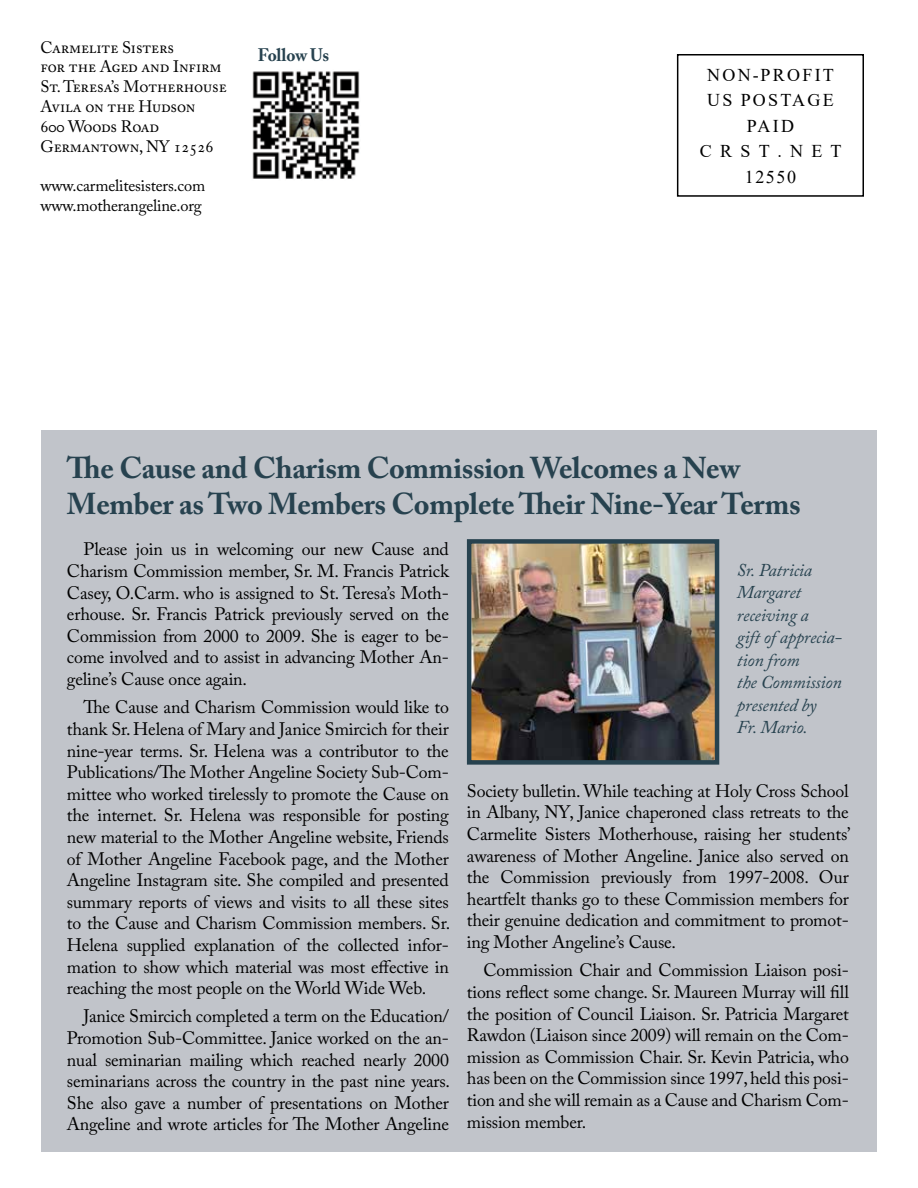
<style>
.page{position:relative;width:918px;height:1188px;background:#fff}
.page>*{position:absolute;margin:0;border:0;box-sizing:border-box;transform-origin:0 0}
.t1{font:700 30px/36px "Adobe Caslon Pro";letter-spacing:-.01em;color:#27424f}
.t2{font:18px/21.6px "Adobe Caslon Pro";letter-spacing:-.01em;color:#000;text-align:justify}
.t3{font:italic 18px/22.5px "Adobe Caslon Pro";letter-spacing:-.01em;color:#27424f}
.t4{font:18px/25.5px "Times New Roman";letter-spacing:.125em;color:#000;text-align:center}
.t5{font:700 18px "Adobe Caslon Pro";letter-spacing:-.01em;color:#27424f;scale:.96 1}
.t6{font:16.5px/19.8px "Adobe Caslon Pro";letter-spacing:-.01em;color:#000}
</style>
<div class="page">
<div style="left:41px;top:430px;width:836px;height:721px;background:#c1c4ca"></div>
<div style="left:677px;top:54px;width:187px;height:143px;border:2px solid #000"></div>
<img style="left:472px;top:544px;width:242px;height:216px">
<div style="left:467px;top:539px;width:252px;height:226px;border:4px solid #27424f"></div>
<img style="left:252px;top:71px;width:108px;height:108px">
<p class="t6" style="left:40px;top:37px;width:188px">Carmelite Sisters<br>for the Aged and Infirm<br>St. Teresa’s Motherhouse<br>Avila on the Hudson<br>600 Woods Road<br>Germantown, NY 12526</p>
<p class="t6" style="left:40px;top:176px;width:166px">www.carmelitesisters.com www.motherangeline.org</p>
<p class="t5" style="left:258px;top:44px;width:76px">Follow Us</p>
<p class="t4" style="left:700px;top:61px;width:143px">NON-PROFIT<br>US POSTAGE<br>PAID<br>C R S T . N E T<br>12550</p>
<h1 class="t1" style="left:67px;top:449px;width:735px">The Cause and Charism Commission Welcomes a New<br>Member as Two Members Complete Their Nine-Year Terms</h1>
<p class="t2" style="left:67px;top:538px;width:384px;text-indent:17px">Please join us in welcoming our new Cause and Charism Commission member, Sr. M. Francis Patrick Casey, O.Carm. who is assigned to St. Teresa’s Moth&shy;erhouse. Sr. Francis Patrick previously served on the Commission from 2000 to 2009. She is eager to be&shy;come involved and to assist in advancing Mother An&shy;geline’s Cause once again.</p>
<p class="t2" style="left:67px;top:696px;width:385px;text-indent:17px">The Cause and Charism Commission would like to thank Sr. Helena of Mary and Janice Smircich for their nine-year terms. Sr. Helena was a contributor to the Publications/The Mother Angeline Society Sub-Com&shy;mittee who worked tirelessly to promote the Cause on the internet. Sr. Helena was responsible for posting new material to the Mother Angeline website, Friends of Mother Angeline Facebook page, and the Mother Angeline Instagram site. She compiled and presented summary reports of views and visits to all these sites to the Cause and Charism Commission members. Sr.<br>Helena supplied explanation of the collected infor&shy;mation to show which material was most effective in reaching the most people on the World Wide Web.</p>
<p class="t2" style="left:67px;top:1005px;width:385px;text-indent:17px">Janice Smircich completed a term on the Education/ Promotion Sub-Committee. Janice worked on the an&shy;nual seminarian mailing which reached nearly 2000 seminarians across the country in the past nine years.<br>She also gave a number of presentations on Mother Angeline and wrote articles for The Mother Angeline</p>
<p class="t3" style="left:737px;top:558px;width:107px">Sr. Patricia<br>Margaret receiving a<br>gift of apprecia&shy;tion from<br>the Commission presented by<br>Fr. Mario.</p>
<p class="t2" style="left:467px;top:780px;width:385px">Society bulletin. While teaching at Holy Cross School in Albany, NY, Janice chaperoned class retreats to the Carmelite Sisters Motherhouse, raising her students’ awareness of Mother Angeline. Janice also served on the Commission previously from 1997-2008. Our heartfelt thanks go to these Commission members for their genuine dedication and commitment to promot&shy;ing Mother Angeline’s Cause.</p>
<p class="t2" style="left:467px;top:959px;width:384px;text-indent:17px">Commission Chair and Commission Liaison posi&shy;tions reflect some change. Sr. Maureen Murray will fill the position of Council Liaison. Sr. Patricia Margaret Rawdon (Liaison since 2009) will remain on the Com&shy;mission as Commission Chair. Sr. Kevin Patricia, who has been on the Commission since 1997, held this posi&shy;tion and she will remain as a Cause and Charism Com&shy;mission member.</p>
</div>
